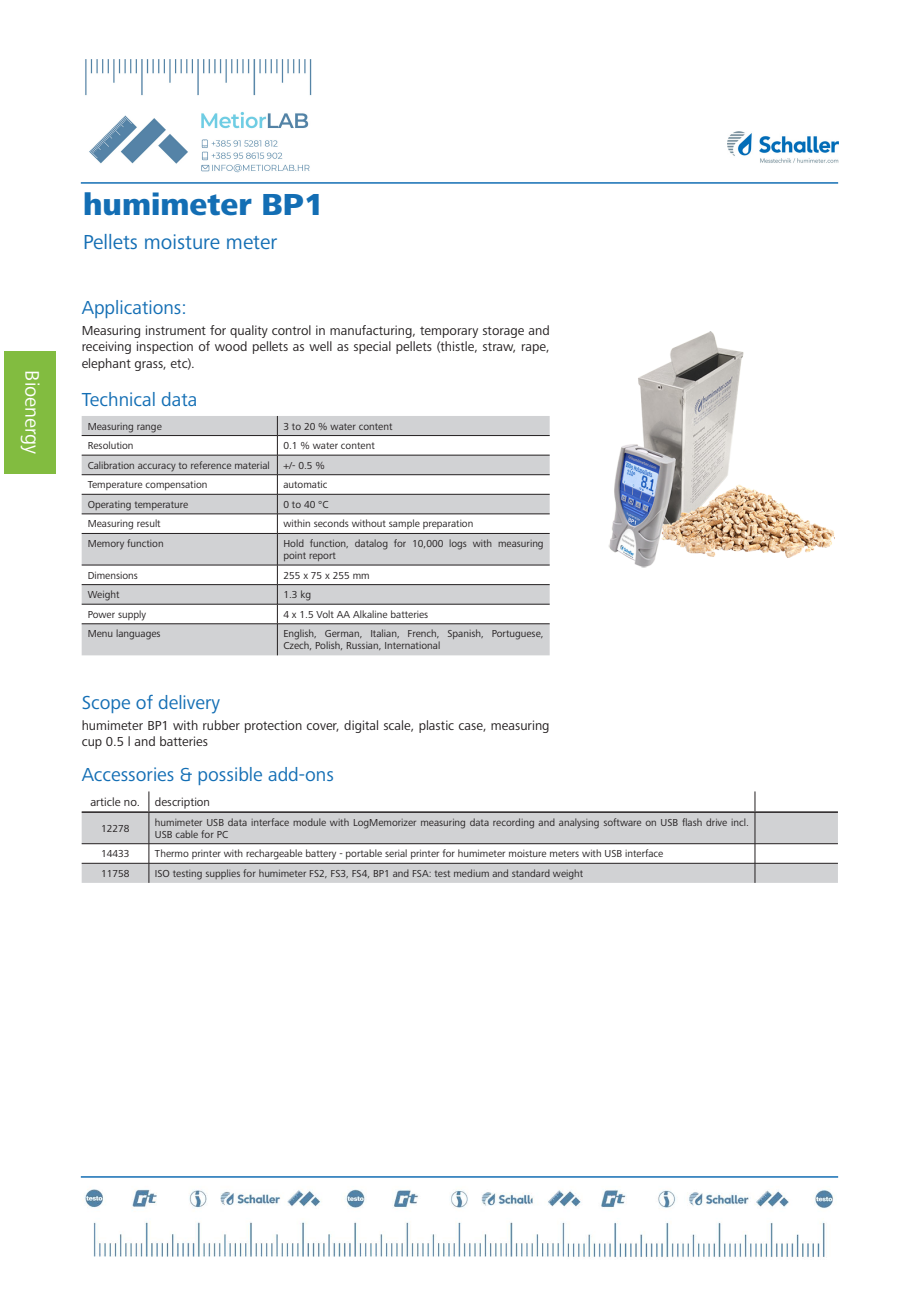
<style>
.page{position:relative;width:919px;height:1289px;background:#fff}
.page>*{position:absolute;margin:0;border:0;box-sizing:border-box;transform-origin:0 0}
.t1{font:800 31.5px "Frutiger Next Pro";color:#136eb4}
.t2{font:21px "Frutiger Next Pro";color:#136eb4}
.t3{font:20.25px "Frutiger Next Pro";color:#fff}
.t4{font:19.5px "Frutiger Next Pro";color:#136eb4}
.t5{font:13.5px/16.5px "Frutiger Next Pro";color:#231f20;text-align:justify}
.t6{font:12px "Frutiger Next Pro";color:#231f20}
.t7{font:10.5px/12px "Frutiger Next Pro";color:#231f20}
</style>
<div class="page">
<hr style="left:81px;top:182px;width:757px;height:2px;background:#136eb4">
<hr style="left:81px;top:1176px;width:757px;height:1px;background:#136eb4">
<img style="left:727px;top:132px;width:111px;height:31px">
<svg style="left:82px;top:416px;width:467px;height:239px;fill:#d1d2d4"></svg>
<svg style="left:277px;top:416px;width:1px;height:117px"></svg>
<hr style="left:277px;top:533px;width:1px;height:32px;background:#231f20">
<svg style="left:277px;top:566px;width:1px;height:57px"></svg>
<hr style="left:277px;top:624px;width:1px;height:31px;background:#231f20">
<hr style="left:82px;top:435px;width:195px;height:1px;background:#231f20">
<hr style="left:277px;top:435px;width:272px;height:1px;background:#231f20">
<hr style="left:82px;top:455px;width:195px;height:1px;background:#231f20">
<hr style="left:277px;top:455px;width:272px;height:1px;background:#231f20">
<hr style="left:82px;top:474px;width:195px;height:1px;background:#231f20">
<hr style="left:277px;top:474px;width:272px;height:1px;background:#231f20">
<hr style="left:82px;top:494px;width:195px;height:1px;background:#231f20">
<hr style="left:277px;top:494px;width:272px;height:1px;background:#231f20">
<hr style="left:82px;top:513px;width:195px;height:1px;background:#231f20">
<hr style="left:277px;top:513px;width:272px;height:1px;background:#231f20">
<hr style="left:82px;top:533px;width:195px;height:1px;background:#231f20">
<hr style="left:277px;top:533px;width:272px;height:1px;background:#231f20">
<hr style="left:82px;top:565px;width:195px;height:1px;background:#231f20">
<hr style="left:277px;top:565px;width:272px;height:1px;background:#231f20">
<hr style="left:82px;top:584px;width:195px;height:1px;background:#231f20">
<hr style="left:277px;top:584px;width:272px;height:1px;background:#231f20">
<hr style="left:82px;top:604px;width:195px;height:1px;background:#231f20">
<hr style="left:277px;top:604px;width:272px;height:1px;background:#231f20">
<hr style="left:82px;top:623px;width:195px;height:1px;background:#231f20">
<hr style="left:277px;top:623px;width:272px;height:1px;background:#231f20">
<svg style="left:82px;top:812px;width:755px;height:70px;fill:#d1d2d4"></svg>
<svg style="left:148px;top:791px;width:1px;height:20px"></svg>
<hr style="left:148px;top:812px;width:1px;height:31px;background:#231f20">
<svg style="left:148px;top:844px;width:1px;height:38px"></svg>
<svg style="left:754px;top:791px;width:1px;height:20px"></svg>
<hr style="left:754px;top:812px;width:1px;height:31px;background:#231f20">
<hr style="left:82px;top:843px;width:67px;height:1px;background:#231f20">
<hr style="left:149px;top:843px;width:606px;height:1px;background:#231f20">
<hr style="left:755px;top:843px;width:82px;height:1px;background:#231f20">
<hr style="left:82px;top:863px;width:67px;height:1px;background:#231f20">
<hr style="left:149px;top:863px;width:606px;height:1px;background:#231f20">
<hr style="left:755px;top:863px;width:82px;height:1px;background:#231f20">
<svg style="left:754px;top:843px;width:1px;height:39px"></svg>
<hr style="left:82px;top:811px;width:67px;height:1px;background:#231f20">
<hr style="left:149px;top:811px;width:606px;height:1px;background:#231f20">
<hr style="left:755px;top:811px;width:82px;height:1px;background:#231f20">
<img style="left:608px;top:331px;width:226px;height:237px">
<div style="left:4px;top:351px;width:51px;height:122px;background:#82bc40"></div>
<img style="left:85px;top:60px;width:227px;height:113px">
<img style="left:84px;top:1189px;width:751px;height:68px">
<h3 class="t3" style="left:44px;top:370px;width:85px;rotate:90deg">Bioenergy</h3>
<h1 class="t1" style="left:83px;top:187px;width:242px">humimeter BP1</h1>
<h2 class="t2" style="left:83px;top:230px;width:196px">Pellets moisture meter</h2>
<h3 class="t4" style="left:82px;top:296px;width:107px">Applications:</h3>
<p class="t5" style="left:82px;top:322px;width:469px">Measuring instrument for quality control in manufacturing, temporary storage and receiving inspection of wood pellets as well as special pellets (thistle, straw, rape, elephant grass, etc).</p>
<h3 class="t4" style="left:82px;top:388px;width:117px">Technical data</h3>
<p class="t7" style="left:88px;top:420px;width:76px">Measuring range</p>
<p class="t7" style="left:283px;top:420px;width:111px">3 to 20 % water content</p>
<p class="t7" style="left:88px;top:439px;width:47px">Resolution</p>
<p class="t7" style="left:283px;top:439px;width:93px">0.1 % water content</p>
<p class="t7" style="left:88px;top:459px;width:184px">Calibration accuracy to reference material</p>
<p class="t7" style="left:283px;top:459px;width:43px">+/- 0.5 %</p>
<p class="t7" style="left:88px;top:479px;width:121px">Temperature compensation</p>
<p class="t7" style="left:283px;top:479px;width:46px">automatic</p>
<p class="t7" style="left:88px;top:498px;width:102px">Operating temperature</p>
<p class="t7" style="left:283px;top:498px;width:47px">0 to 40 °C</p>
<p class="t7" style="left:88px;top:518px;width:75px">Measuring result</p>
<p class="t7" style="left:283px;top:518px;width:191px">within seconds without sample preparation</p>
<p class="t7" style="left:88px;top:537px;width:77px">Memory function</p>
<p class="t7" style="left:283px;top:537px;width:262px">Hold function, datalog for 10,000 logs with measuring point report</p>
<p class="t7" style="left:88px;top:569px;width:52px">Dimensions</p>
<p class="t7" style="left:283px;top:569px;width:88px">255 x 75 x 255 mm</p>
<p class="t7" style="left:88px;top:588px;width:33px">Weight</p>
<p class="t7" style="left:283px;top:588px;width:29px">1.3 kg</p>
<p class="t7" style="left:88px;top:608px;width:60px">Power supply</p>
<p class="t7" style="left:283px;top:608px;width:146px">4 x 1.5 Volt AA Alkaline batteries</p>
<p class="t7" style="left:88px;top:628px;width:74px">Menu languages</p>
<p class="t7" style="left:283px;top:628px;width:262px">English, German, Italian, French, Spanish, Portuguese,<br>Czech, Polish, Russian, International</p>
<h3 class="t4" style="left:82px;top:691px;width:140px">Scope of delivery</h3>
<p class="t5" style="left:82px;top:717px;width:469px">humimeter BP1 with rubber protection cover, digital scale, plastic case, measuring cup 0.5 l and batteries</p>
<h3 class="t4" style="left:82px;top:763px;width:254px">Accessories &amp; possible add-ons</h3>
<p class="t6" style="left:90px;top:795px;width:121px">article no. description</p>
<p class="t7" style="left:101px;top:822px;width:30px">12278</p>
<p class="t7" style="left:155px;top:816px;width:595px">humimeter USB data interface module with LogMemorizer measuring data recording and analysing software on USB flash drive incl.<br>USB cable for PC</p>
<p class="t7" style="left:101px;top:847px;width:30px">14433</p>
<p class="t7" style="left:155px;top:847px;width:510px">Thermo printer with rechargeable battery - portable serial printer for humimeter moisture meters with USB interface</p>
<p class="t7" style="left:101px;top:867px;width:30px">11758</p>
<p class="t7" style="left:155px;top:867px;width:430px">ISO testing supplies for humimeter FS2, FS3, FS4, BP1 and FSA: test medium and standard weight</p>
</div>
